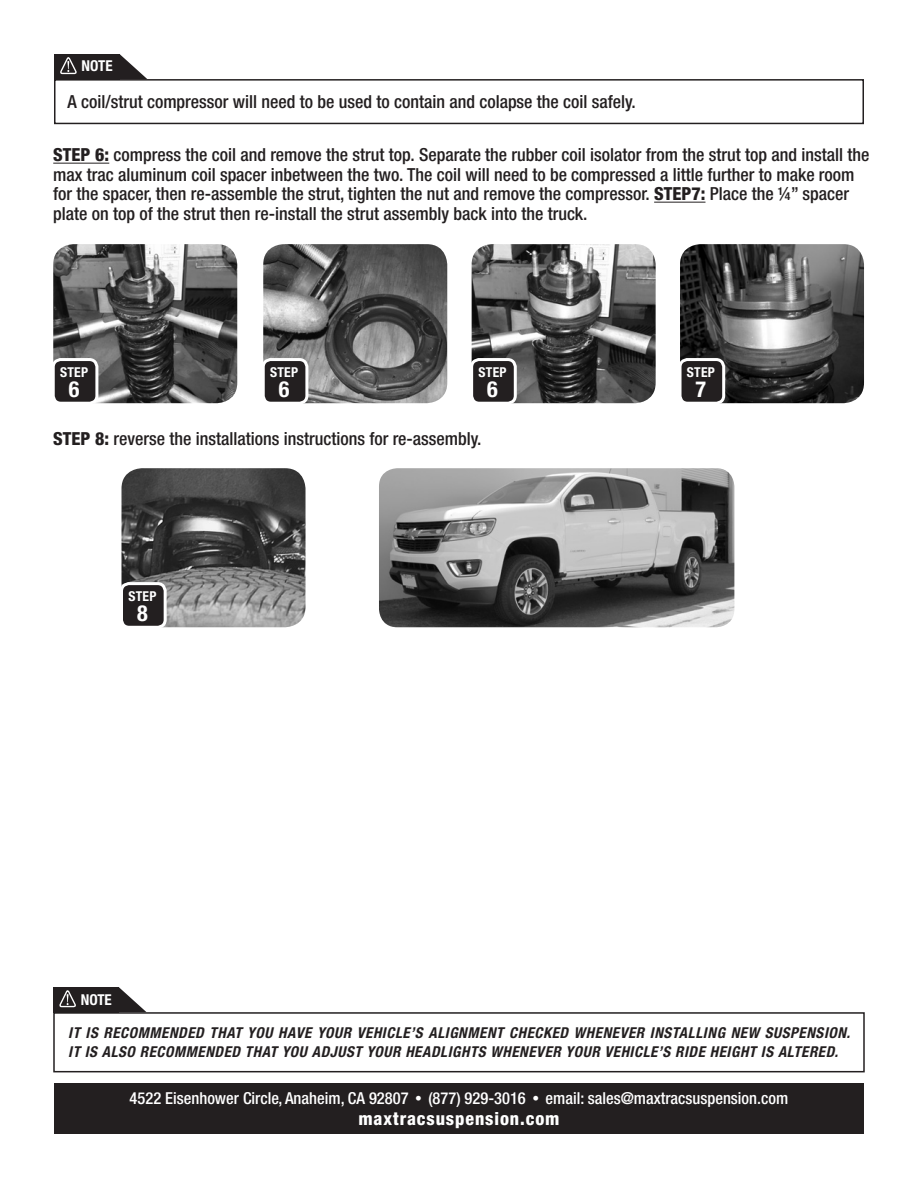
<style>
.page{position:relative;width:918px;height:1188px;background:#fff}
.page>*{position:absolute;margin:0;border:0;box-sizing:border-box;transform-origin:0 0}
.t1{font:700 condensed 22.2px "Helvetica Neue LT Std";color:#fff}
.t2{font:500 condensed 18px/19.5px "Helvetica Neue LT Std";color:#231f20}
.t3{font:800 condensed 18px "Helvetica Neue LT Std";letter-spacing:.05em;color:#fff}
.t4{font:500 condensed 16.5px "Helvetica Neue LT Std";color:#fff}
.t5{font:italic 700 condensed 15px/19.5px "Helvetica Neue LT Std";letter-spacing:.04em;color:#231f20}
.t6{font:700 condensed 15px "Helvetica Neue LT Std";color:#fff}
.t7{font:700 condensed 13.65px "Helvetica Neue LT Std";letter-spacing:.02em;color:#fff}
.s1{font-weight:800}
.s2{font-size:13.5px}
</style>
<div class="page">
<img style="left:122px;top:468px;width:184px;height:159px">
<div style="left:122px;top:584px;width:43px;height:43px;background:#231f20;border-radius:8px"></div>
<div style="left:120px;top:582px;width:47px;height:47px;border:3px solid #fff;border-radius:8px"></div>
<div style="left:53px;top:1012px;width:812px;height:60px;border:2px solid #231f20"></div>
<svg style="left:53px;top:987px;width:94px;height:25px"></svg>
<div style="left:54px;top:1083px;width:810px;height:51px;background:#231f20"></div>
<hr style="left:53px;top:163px;width:56px;height:1px;background:#231f20">
<hr style="left:654px;top:202px;width:52px;height:1px;background:#231f20">
<img style="left:53px;top:244px;width:184px;height:159px">
<div style="left:53px;top:360px;width:44px;height:43px;background:#231f20;border-radius:8px"></div>
<div style="left:52px;top:358px;width:46px;height:47px;border:3px solid #fff;border-radius:8px"></div>
<img style="left:263px;top:244px;width:184px;height:159px">
<div style="left:263px;top:360px;width:44px;height:43px;background:#231f20;border-radius:8px"></div>
<div style="left:262px;top:358px;width:46px;height:47px;border:3px solid #fff;border-radius:8px"></div>
<img style="left:472px;top:244px;width:184px;height:159px">
<div style="left:472px;top:360px;width:43px;height:43px;background:#231f20;border-radius:8px"></div>
<div style="left:470px;top:358px;width:47px;height:47px;border:3px solid #fff;border-radius:8px"></div>
<img style="left:680px;top:244px;width:184px;height:159px">
<div style="left:680px;top:360px;width:44px;height:43px;background:#231f20;border-radius:8px"></div>
<div style="left:679px;top:358px;width:46px;height:47px;border:3px solid #fff;border-radius:8px"></div>
<div style="left:54px;top:79px;width:810px;height:45px;border:2px solid #231f20"></div>
<svg style="left:54px;top:54px;width:93px;height:25px"></svg>
<img style="left:379px;top:468px;width:355px;height:159px">
<p class="t6" style="left:82px;top:57px;width:33px">NOTE</p>
<p class="t2" style="left:67px;top:92px;width:570px">A coil/strut compressor will need to be used to contain and colapse the coil safely.</p>
<p class="t2" style="left:53px;top:145px;width:818px"><span class="s1">STEP 6:</span> compress the coil and remove the strut top. Separate the rubber coil isolator from the strut top and install the max trac aluminum coil spacer inbetween the two. The coil will need to be compressed a little further to make room for the spacer, then re-assemble the strut, tighten the nut and remove the compressor. <span class="s1">STEP7:</span> Place the ¼” spacer plate on top of the strut then re-install the strut assembly back into the truck.</p>
<p class="t7" style="left:60px;top:364px;width:30px">STEP</p>
<p class="t1" style="left:69px;top:376px;width:12px">6</p>
<p class="t7" style="left:270px;top:364px;width:30px">STEP</p>
<p class="t1" style="left:279px;top:376px;width:12px">6</p>
<p class="t7" style="left:479px;top:364px;width:30px">STEP</p>
<p class="t1" style="left:487px;top:376px;width:12px">6</p>
<p class="t2" style="left:53px;top:429px;width:430px"><span class="s1">STEP 8:</span> reverse the installations instructions for re-assembly.</p>
<p class="t7" style="left:128px;top:588px;width:30px">STEP</p>
<p class="t1" style="left:137px;top:600px;width:12px">8</p>
<p class="t6" style="left:81px;top:990px;width:33px">NOTE</p>
<p class="t7" style="left:687px;top:364px;width:30px">STEP</p>
<p class="t1" style="left:696px;top:376px;width:12px">7</p>
<p class="t5" style="left:68px;top:1023px;width:783px">IT IS RECOMMENDED THAT YOU HAVE YOUR VEHICLE’S ALIGNMENT CHECKED WHENEVER INSTALLING NEW SUSPENSION.<br>IT IS ALSO RECOMMENDED THAT YOU ADJUST YOUR HEADLIGHTS WHENEVER YOUR VEHICLE’S RIDE HEIGHT IS ALTERED.</p>
<p class="t4" style="left:130px;top:1088px;width:660px">4522 Eisenhower Circle, Anaheim, CA 92807 <span class="s2">•</span> (877) 929-3016 <span class="s2">•</span> email: sales@maxtracsuspension.com</p>
<p class="t3" style="left:358px;top:1108px;width:203px">maxtracsuspension.com</p>
</div>
